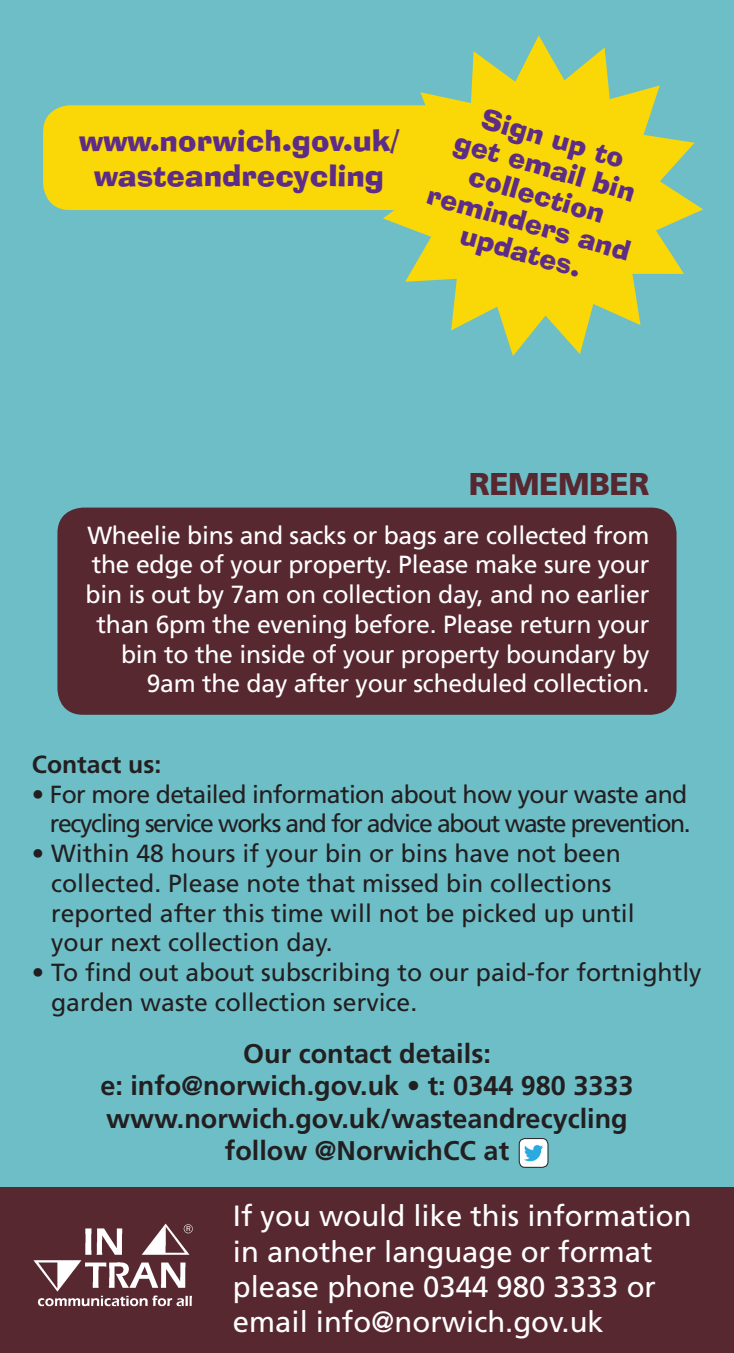
<style>
.page{position:relative;width:734px;height:1353px;background:#fff}
.page>*{position:absolute;margin:0;border:0;box-sizing:border-box;transform-origin:0 0}
.t1{font:900 31.5px "Frutiger";letter-spacing:-.015em;color:#582830}
.t2{font:29.25px/35.1px "Frutiger";color:#fff}
.t3{font:29.25px/35.1px "Ad Lib BT";color:#5c2c87;text-align:center}
.t4{font:700 27px/32.4px "Frutiger";color:#231f20;text-align:center}
.t5{font:27px/29.2px "Ad Lib BT";color:#5c2c87;text-align:center}
.t6{font:24.75px/29.7px "Frutiger";letter-spacing:-.01em;color:#fff;text-align:right}
.t7{font:24.75px/29.7px "Frutiger";color:#231f20}
.t8{font:24.75px/29.7px "Frutiger";letter-spacing:-.055em;color:#231f20;text-align:right}
.t9{font:700 24.75px "Frutiger";color:#231f20}
</style>
<div class="page">
<div style="left:0;top:0;width:733px;height:1352px;background:#6dbec7"></div>
<div style="left:57px;top:507px;width:619px;height:207px;background:#582830;border-radius:26px"></div>
<img style="left:519px;top:1138px;width:29px;height:29px">
<div style="left:519px;top:1138px;width:29px;height:29px;border:1px solid #231f20;border-radius:6px"></div>
<div style="left:0;top:1186px;width:733px;height:166px;background:#582830"></div>
<img style="left:33px;top:1223px;width:160px;height:84px">
<div style="left:43px;top:105px;width:407px;height:105px;background:#fad706;border-radius:27px"></div>
<svg style="left:383px;top:35px;width:320px;height:321px;fill:#fad706"></svg>
<p class="t3" style="left:79px;top:123px;width:321px">www.norwich.gov.uk/ wasteandrecycling</p>
<p class="t5" style="left:456px;top:95px;width:211px;rotate:16deg">Sign up to<br>get email bin collection reminders and updates.</p>
<p class="t1" style="left:468px;top:465px;width:182px">REMEMBER</p>
<p class="t6" style="left:86px;top:520px;width:565px">Wheelie bins and sacks or bags are collected from the edge of your property. Please make sure your bin is out by 7am on collection day, and no earlier than 6pm the evening before. Please return your bin to the inside of your property boundary by 9am the day after your scheduled collection.</p>
<p class="t9" style="left:32px;top:749px;width:131px">Contact us:</p>
<p class="t8" style="left:32px;top:779px;width:660px">• For more detailed information about how your waste and recycling service works and for advice about waste prevention.</p>
<p class="t7" style="left:51px;top:838px;width:585px;text-indent:-19px">• Within 48 hours if your bin or bins have not been collected. Please note that missed bin collections reported after this time will not be picked up until your next collection day.</p>
<p class="t7" style="left:51px;top:957px;width:651px;text-indent:-19px">• To find out about subscribing to our paid-for fortnightly garden waste collection service.</p>
<p class="t4" style="left:100px;top:1036px;width:534px">Our contact details:<br>e: info@norwich.gov.uk • t: 0344 980 3333 www.norwich.gov.uk/wasteandrecycling follow @NorwichCC at</p>
<p class="t2" style="left:233px;top:1198px;width:460px">If you would like this information in another language or format please phone 0344 980 3333 or email info@norwich.gov.uk</p>
</div>
